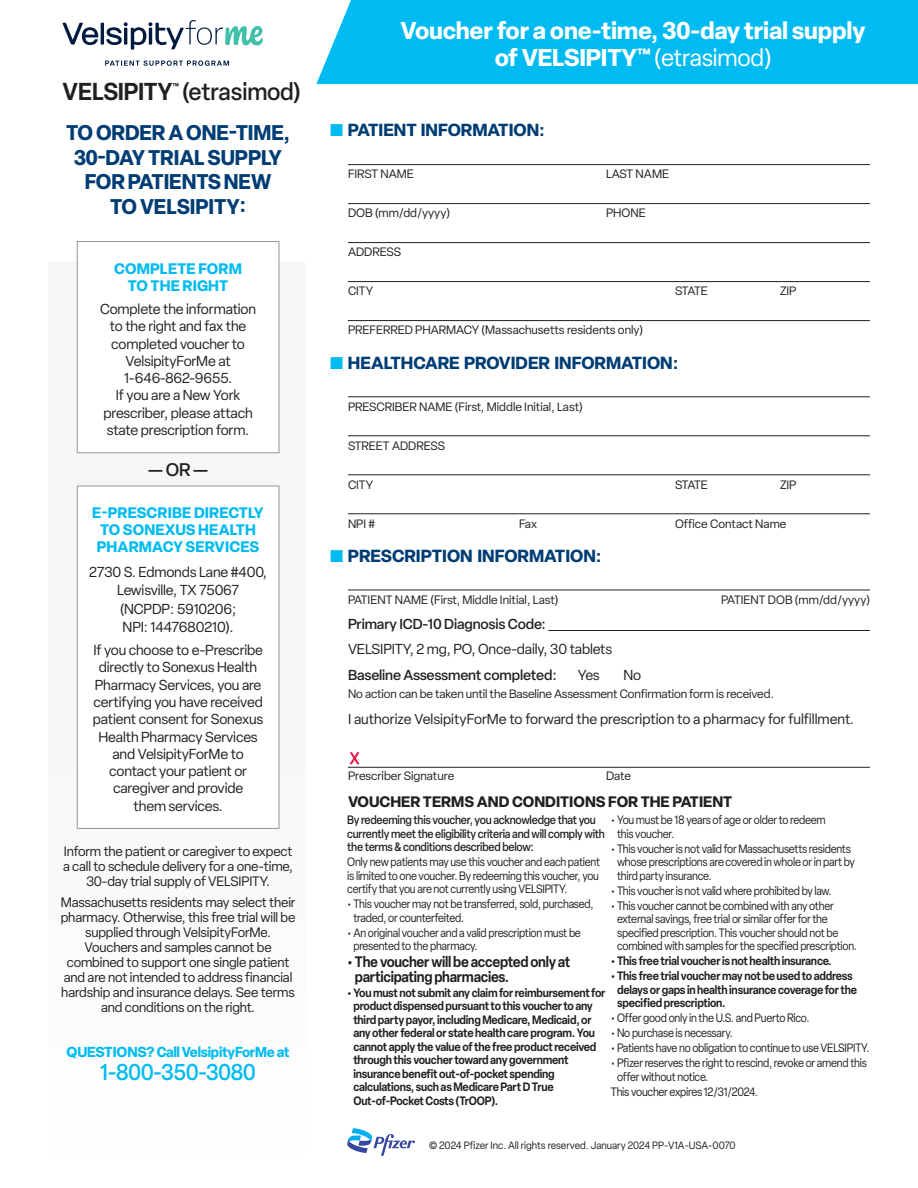
<style>
.page{position:relative;width:918px;height:1188px;background:#fff}
.page>*{position:absolute;margin:0;border:0;box-sizing:border-box;transform-origin:0 0}
.t1{font:500 24.15px "Elza";letter-spacing:-.005em;color:#231f20;scale:.96 1}
.t2{font:700 24px/27px "Elza";letter-spacing:-.01em;color:#fff;text-align:center}
.t3{font:500 22.5px "Elza";letter-spacing:-.035em;color:#00bbf1;scale:.95 1}
.t4{font:700 21px/24.8px "Elza";letter-spacing:-.005em;color:#003d74;text-align:center}
.t5{font:500 18px "Elza";color:#231f20}
.t6{font:700 17.25px "Elza";color:#003d74}
.t7{font:700 15px/17px "Elza";letter-spacing:.01em;color:#00bbf1;text-align:center}
.t8{font:600 15px/15px "Elza";letter-spacing:-.02em;color:#231f20;scale:.9 1}
.t9{font:700 15px "Elza";color:#231f20}
.t10{font:14.25px/17.2px "Elza";letter-spacing:-.01em;color:#231f20;text-align:center}
.t11{font:500 14.25px "Elza";letter-spacing:-.01em;color:#231f20}
.t12{font:700 14.25px "Elza";letter-spacing:-.02em;color:#00bbf1}
.t13{font:13.5px/15px "Elza";letter-spacing:-.01em;color:#231f20;text-align:center}
.t14{font:12px/13.5px "Elza";letter-spacing:-.02em;color:#231f20;scale:.9 1}
.t15{font:600 12px/13.5px "Elza";letter-spacing:-.02em;color:#231f20;scale:.9 1}
.t16{font:12px "Elza";color:#231f20}
.t17{font:500 12px/13.5px "Elza";letter-spacing:-.02em;color:#231f20;scale:.9 1}
.t18{font:12px "Elza";letter-spacing:-.02em;color:#231f20}
.t19{font:10.5px "Elza";color:#231f20;scale:.95 1}
.t20{font:600 9.9px "Elza";color:#231f20;scale:.86 1}
.s1{font-weight:600}
.s2{font-weight:400}
.s3{color:#00bbf1}
</style>
<div class="page">
<div style="left:48px;top:262px;width:257px;height:894px;background:#f5f7f5"></div>
<hr style="left:348px;top:164px;width:522px;height:1px;background:#231f20">
<hr style="left:348px;top:203px;width:522px;height:1px;background:#231f20">
<hr style="left:348px;top:242px;width:522px;height:1px;background:#231f20">
<hr style="left:348px;top:281px;width:522px;height:1px;background:#231f20">
<hr style="left:348px;top:320px;width:522px;height:1px;background:#231f20">
<hr style="left:348px;top:396px;width:522px;height:1px;background:#231f20">
<hr style="left:348px;top:435px;width:522px;height:1px;background:#231f20">
<hr style="left:348px;top:474px;width:522px;height:1px;background:#231f20">
<hr style="left:348px;top:513px;width:522px;height:1px;background:#231f20">
<hr style="left:348px;top:590px;width:522px;height:1px;background:#231f20">
<hr style="left:548px;top:630px;width:322px;height:1px;background:#231f20">
<hr style="left:348px;top:767px;width:522px;height:1px;background:#231f20">
<svg style="left:350px;top:752px;width:10px;height:12px"></svg>
<div style="left:316px;top:0;width:602px;height:84px;background:#00bbf1"></div>
<div style="left:77px;top:242px;width:202px;height:586px;background:#fff"></div>
<hr style="left:77px;top:241px;width:202px;height:1px;background:#939598">
<hr style="left:77px;top:242px;width:1px;height:210px;background:#939598">
<hr style="left:279px;top:242px;width:1px;height:210px;background:#939598">
<hr style="left:77px;top:452px;width:202px;height:1px;background:#939598">
<hr style="left:77px;top:486px;width:202px;height:1px;background:#939598">
<hr style="left:77px;top:486px;width:1px;height:342px;background:#939598">
<hr style="left:279px;top:486px;width:1px;height:342px;background:#939598">
<hr style="left:77px;top:828px;width:202px;height:1px;background:#939598">
<svg style="left:347px;top:1128px;width:68px;height:28px"></svg>
<svg style="left:63px;top:20px;width:200px;height:30px"></svg>
<svg style="left:105px;top:60px;width:124px;height:6px"></svg>
<h1 class="t1" style="left:63px;top:75px;width:250px"><span class="s1">VELSIPITY</span> (etrasimod)</h1>
<p class="t20" style="left:173px;top:79px;width:9px">™</p>
<h3 class="t4" style="left:66px;top:120px;width:226px">TO ORDER A ONE-TIME,<br>30-DAY TRIAL SUPPLY<br>FOR PATIENTS NEW<br>TO VELSIPITY:</h3>
<p class="t7" style="left:114px;top:260px;width:129px">COMPLETE FORM<br>TO THE RIGHT</p>
<p class="t10" style="left:100px;top:300px;width:158px">Complete the information to the right and fax the completed voucher to<br>VelsipityForMe at<br>1-646-862-9655.<br>If you are a New York prescriber, please attach state prescription form.</p>
<h3 class="t5" style="left:149px;top:457px;width:61px">— OR —</h3>
<p class="t7" style="left:92px;top:504px;width:173px;text-align:left">E-PRESCRIBE DIRECTLY<br>TO SONEXUS HEALTH<br>PHARMACY SERVICES</p>
<p class="t10" style="left:89px;top:562px;width:179px;line-height:18.5px">2730 S. Edmonds Lane #400,<br>Lewisville, TX 75067 (NCPDP: 5910206;<br>NPI: 1447680210).</p>
<p class="t10" style="left:93px;top:642px;width:172px">If you choose to e-Prescribe directly to Sonexus Health<br>Pharmacy Services, you are certifying you have received patient consent for Sonexus<br>Health Pharmacy Services and VelsipityForMe to contact your patient or caregiver and provide<br>them services.</p>
<p class="t13" style="left:63px;top:844px;width:232px">Inform the patient or caregiver to expect a call to schedule delivery for a one-time,<br>30-day trial supply of VELSIPITY.</p>
<p class="t13" style="left:61px;top:895px;width:236px">Massachusetts residents may select their pharmacy. Otherwise, this free trial will be supplied through VelsipityForMe.<br>Vouchers and samples cannot be combined to support one single patient and are not intended to address financial hardship and insurance delays. See terms and conditions on the right.</p>
<p class="t12" style="left:67px;top:1041px;width:225px">QUESTIONS? Call VelsipityForMe at</p>
<h3 class="t3" style="left:100px;top:1056px;width:166px">1-800-350-3080</h3>
<h2 class="t2" style="left:401px;top:16px;width:467px">Voucher for a one-time, 30-day trial supply of VELSIPITY<sup>™</sup> <span class="s2">(etrasimod)</span></h2>
<h3 class="t6" style="left:330px;top:118px;width:216px"><span class="s3">■</span> PATIENT INFORMATION:</h3>
<p class="t16" style="left:348px;top:166px;width:67px">FIRST NAME</p>
<p class="t16" style="left:606px;top:166px;width:65px">LAST NAME</p>
<p class="t16" style="left:348px;top:205px;width:104px">DOB (mm/dd/yyyy)</p>
<p class="t18" style="left:606px;top:205px;width:41px">PHONE</p>
<p class="t16" style="left:348px;top:244px;width:55px">ADDRESS</p>
<p class="t18" style="left:348px;top:283px;width:27px">CITY</p>
<p class="t18" style="left:675px;top:283px;width:34px">STATE</p>
<p class="t18" style="left:780px;top:283px;width:18px">ZIP</p>
<p class="t16" style="left:348px;top:322px;width:297px">PREFERRED PHARMACY (Massachusetts residents only)</p>
<h3 class="t6" style="left:330px;top:350px;width:350px"><span class="s3">■</span> HEALTHCARE PROVIDER INFORMATION:</h3>
<p class="t16" style="left:348px;top:399px;width:236px">PRESCRIBER NAME (First, Middle Initial, Last)</p>
<p class="t16" style="left:348px;top:438px;width:99px">STREET ADDRESS</p>
<p class="t18" style="left:348px;top:477px;width:27px">CITY</p>
<p class="t18" style="left:675px;top:477px;width:34px">STATE</p>
<p class="t18" style="left:780px;top:477px;width:18px">ZIP</p>
<p class="t18" style="left:348px;top:516px;width:29px">NPI #</p>
<p class="t18" style="left:519px;top:516px;width:20px">Fax</p>
<p class="t16" style="left:675px;top:516px;width:113px">Office Contact Name</p>
<h3 class="t6" style="left:330px;top:543px;width:273px"><span class="s3">■</span> PRESCRIPTION INFORMATION:</h3>
<p class="t16" style="left:348px;top:592px;width:212px">PATIENT NAME (First, Middle Initial, Last)</p>
<p class="t16" style="left:721px;top:592px;width:150px">PATIENT DOB (mm/dd/yyyy)</p>
<p class="t11" style="left:348px;top:614px;width:200px">Primary ICD-10 Diagnosis Code:</p>
<p class="t10" style="left:348px;top:641px;width:266px">VELSIPITY, 2 mg, PO, Once-daily, 30 tablets</p>
<p class="t11" style="left:348px;top:665px;width:210px">Baseline Assessment completed:</p>
<p class="t10" style="left:578px;top:666px;width:24px">Yes</p>
<p class="t10" style="left:624px;top:666px;width:19px">No</p>
<p class="t18" style="left:348px;top:686px;width:427px">No action can be taken until the Baseline Assessment Confirmation form is received.</p>
<p class="t10" style="left:348px;top:710px;width:508px">I authorize VelsipityForMe to forward the prescription to a pharmacy for fulfillment.</p>
<p class="t16" style="left:348px;top:768px;width:108px">Prescriber Signature</p>
<p class="t18" style="left:606px;top:768px;width:27px">Date</p>
<p class="t9" style="left:348px;top:791px;width:386px">VOUCHER TERMS AND CONDITIONS FOR THE PATIENT</p>
<p class="t17" style="left:347px;top:813px;width:288px">By redeeming this voucher, you acknowledge that you currently meet the eligibility criteria and will comply with the terms &amp; conditions described below:</p>
<p class="t14" style="left:347px;top:855px;width:283px;text-align:justify">Only new patients may use this voucher and each patient is limited to one voucher. By redeeming this voucher, you certify that you are not currently using VELSIPITY.</p>
<p class="t14" style="left:353px;top:897px;width:268px;text-indent:-6px">• This voucher may not be transferred, sold, purchased, traded, or counterfeited.</p>
<p class="t14" style="left:353px;top:926px;width:254px;text-indent:-6px">• An original voucher and a valid prescription must be presented to the pharmacy.</p>
<p class="t8" style="left:355px;top:954px;width:241px;text-indent:-8px">• The voucher will be accepted only at participating pharmacies.</p>
<p class="t15" style="left:353px;top:985px;width:282px;text-indent:-6px">• You must not submit any claim for reimbursement for product dispensed pursuant to this voucher to any third party payor, including Medicare, Medicaid, or any other federal or state health care program. You cannot apply the value of the free product received through this voucher toward any government insurance benefit out-of-pocket spending calculations, such as Medicare Part D True Out-of-Pocket Costs (TrOOP).</p>
<p class="t14" style="left:617px;top:813px;width:233px;text-indent:-6px">• You must be 18 years of age or older to redeem this voucher.</p>
<p class="t14" style="left:617px;top:842px;width:266px;text-indent:-6px">• This voucher is not valid for Massachusetts residents whose prescriptions are covered in whole or in part by third party insurance.</p>
<p class="t14" style="left:611px;top:884px;width:247px">• This voucher is not valid where prohibited by law.</p>
<p class="t14" style="left:617px;top:899px;width:268px;text-indent:-6px">• This voucher cannot be combined with any other external savings, free trial or similar offer for the specified prescription. This voucher should not be combined with samples for the specified prescription.</p>
<p class="t15" style="left:611px;top:954px;width:247px">• This free trial voucher is not health insurance.</p>
<p class="t15" style="left:617px;top:969px;width:268px;text-indent:-6px">• This free trial voucher may not be used to address delays or gaps in health insurance coverage for the specified prescription.</p>
<p class="t14" style="left:611px;top:1011px;width:222px">• Offer good only in the U.S. and Puerto Rico.</p>
<p class="t14" style="left:611px;top:1026px;width:137px">• No purchase is necessary.</p>
<p class="t14" style="left:611px;top:1041px;width:289px">• Patients have no obligation to continue to use VELSIPITY.</p>
<p class="t14" style="left:617px;top:1056px;width:279px;text-indent:-6px">• Pfizer reserves the right to rescind, revoke or amend this offer without notice.</p>
<p class="t14" style="left:611px;top:1085px;width:165px">This voucher expires 12/31/2024.</p>
<p class="t19" style="left:429px;top:1138px;width:324px">© 2024 Pfizer Inc. All rights reserved. January 2024 PP-V1A-USA-0070</p>
</div>
